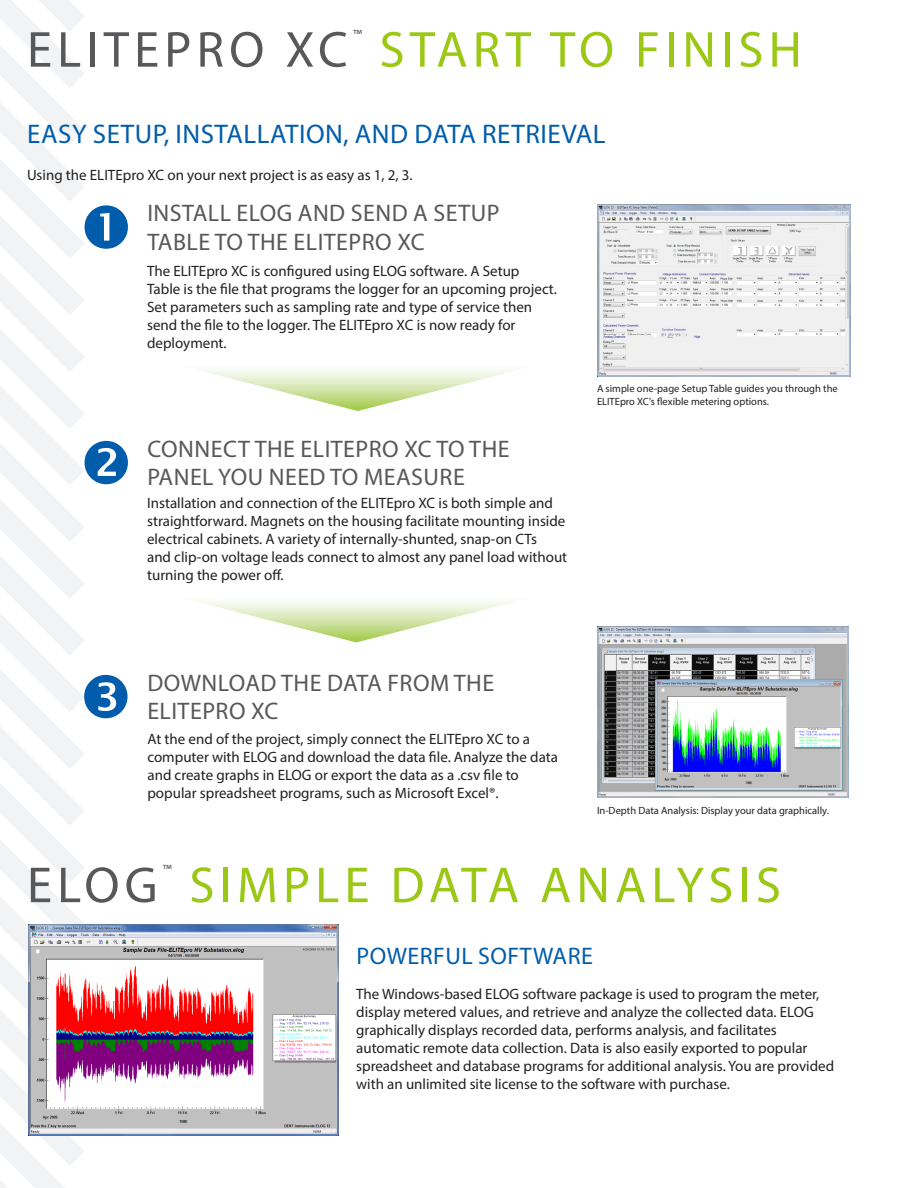
<style>
.page{position:relative;width:918px;height:1188px;background:#fff}
.page>*{position:absolute;margin:0;border:0;box-sizing:border-box;transform-origin:0 0}
.t1{font:51px "Myriad Pro";letter-spacing:.1em;color:#9ac814}
.t2{font:51px "Myriad Pro";letter-spacing:.1em;color:#57585a}
.t3{font:27px "Myriad Pro";letter-spacing:.02em;color:#015dab}
.t4{font:24px/28.8px "Myriad Pro";letter-spacing:.02em;color:#57585a}
.t5{font:24px "Myriad Pro";letter-spacing:.02em;color:#015dab}
.t6{font:15px/18px "Myriad Pro";color:#231f20}
.t7{font:15px "Myriad Pro";color:#57585a}
.t8{font:10.5px/12.6px "Myriad Pro";color:#231f20}
</style>
<div class="page">
<hr style="left:917px;top:567px;width:1px;height:507px;background:#e8f2fe">
<svg style="left:200px;top:370px;width:315px;height:41px"></svg>
<svg style="left:0;top:0;width:107px;height:1188px"></svg>
<svg style="left:198px;top:601px;width:317px;height:41px"></svg>
<img style="left:28px;top:925px;width:311px;height:210px">
<img style="left:597px;top:626px;width:252px;height:171px">
<img style="left:597px;top:204px;width:254px;height:172px">
<svg style="left:85px;top:205px;width:22px;height:44px"></svg>
<svg style="left:85px;top:440px;width:22px;height:44px"></svg>
<svg style="left:84px;top:674px;width:23px;height:44px"></svg>
<p class="t7" style="left:353px;top:25px;width:11px">™</p>
<p class="t2" style="left:27px;top:18px;width:322px">ELITEPRO XC</p>
<p class="t1" style="left:379px;top:18px;width:424px">START TO FINISH</p>
<p class="t3" style="left:27px;top:117px;width:580px">EASY SETUP, INSTALLATION, AND DATA RETRIEVAL</p>
<p class="t6" style="left:27px;top:165px;width:387px">Using the ELITEpro XC on your next project is as easy as 1, 2, 3.</p>
<p class="t4" style="left:147px;top:198px;width:354px">INSTALL ELOG AND SEND A SETUP<br>TABLE TO THE ELITEPRO XC</p>
<p class="t6" style="left:147px;top:262px;width:411px">The ELITEpro XC is configured using ELOG software. A Setup<br>Table is the file that programs the logger for an upcoming project.<br>Set parameters such as sampling rate and type of service then send the file to the logger. The ELITEpro XC is now ready for deployment.</p>
<p class="t4" style="left:147px;top:434px;width:364px">CONNECT THE ELITEPRO XC TO THE<br>PANEL YOU NEED TO MEASURE</p>
<p class="t6" style="left:147px;top:494px;width:422px">Installation and connection of the ELITEpro XC is both simple and straightforward. Magnets on the housing facilitate mounting inside electrical cabinets. A variety of internally-shunted, snap-on CTs<br>and clip-on voltage leads connect to almost any panel load without turning the power off.</p>
<p class="t8" style="left:597px;top:382px;width:242px">A simple one-page Setup Table guides you through the<br>ELITEpro XC’s flexible metering options.</p>
<p class="t4" style="left:147px;top:668px;width:348px">DOWNLOAD THE DATA FROM THE<br>ELITEPRO XC</p>
<p class="t6" style="left:147px;top:730px;width:412px">At the end of the project, simply connect the ELITEpro XC to a computer with ELOG and download the data file. Analyze the data and create graphs in ELOG or export the data as a .csv file to popular spreadsheet programs, such as Microsoft Excel®.</p>
<p class="t8" style="left:597px;top:804px;width:233px">In-Depth Data Analysis: Display your data graphically.</p>
<p class="t2" style="left:27px;top:854px;width:132px">ELOG</p>
<p class="t7" style="left:163px;top:861px;width:11px">™</p>
<p class="t1" style="left:189px;top:854px;width:593px">SIMPLE DATA ANALYSIS</p>
<p class="t5" style="left:356px;top:941px;width:238px">POWERFUL SOFTWARE</p>
<p class="t6" style="left:356px;top:985px;width:479px">The Windows-based ELOG software package is used to program the meter, display metered values, and retrieve and analyze the collected data. ELOG graphically displays recorded data, performs analysis, and facilitates automatic remote data collection. Data is also easily exported to popular spreadsheet and database programs for additional analysis. You are provided with an unlimited site license to the software with purchase.</p>
</div>
